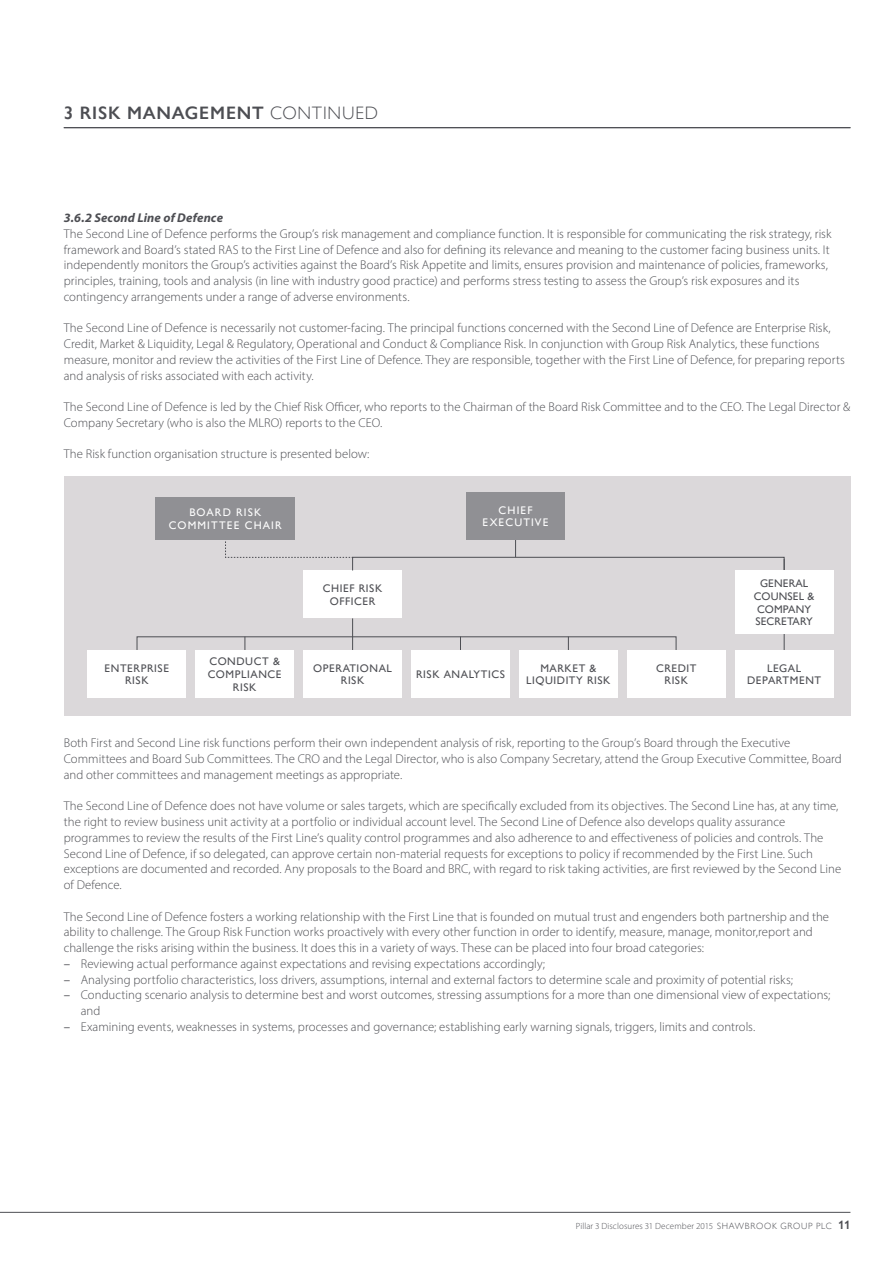
<style>
.page{position:relative;width:893px;height:1263px;background:#fff}
.page>*{position:absolute;margin:0;border:0;box-sizing:border-box;transform-origin:0 0}
.t1{font:600 18px "Gill Sans Nova";letter-spacing:.045em;color:#4d4e53}
.t2{font:300 12.75px/15.8px "Myriad Pro";letter-spacing:.005em;color:#4d4e53}
.t3{font:italic 700 12.75px "Myriad Pro";letter-spacing:.01em;color:#4d4e53}
.t4{font:500 10.95px/12.6px "Gill Sans Nova";letter-spacing:.05em;color:#4d4e53;text-align:center}
.t5{font:500 10.95px/12.6px "Gill Sans Nova";letter-spacing:.1em;color:#fff;text-align:center}
.t6{font:500 10.95px/12.6px "Gill Sans Nova";letter-spacing:.01em;color:#4d4e53;text-align:center}
.t7{font:300 9px "Myriad Pro";letter-spacing:.01em;color:#4d4e53}
.s1{font-weight:300}
.s2{font-weight:400}
.s3{font-family:"Gill Sans Nova"}
.s4{font-family:"Gill Sans Nova";font-weight:600;font-size:12px}
</style>
<div class="page">
<hr style="left:0;top:1212px;width:850px;height:1px;background:#4d4e53">
<div style="left:64px;top:477px;width:786px;height:239px;background:#dbd8da"></div>
<div style="left:195px;top:650px;width:99px;height:48px;background:#fff"></div>
<div style="left:87px;top:650px;width:99px;height:48px;background:#fff"></div>
<div style="left:303px;top:570px;width:99px;height:48px;background:#fff"></div>
<div style="left:303px;top:650px;width:99px;height:48px;background:#fff"></div>
<div style="left:519px;top:650px;width:99px;height:48px;background:#fff"></div>
<div style="left:627px;top:650px;width:99px;height:48px;background:#fff"></div>
<div style="left:352px;top:557px;width:432px;height:14px;border:1px solid #4d4e53"></div>
<svg style="left:515px;top:540px;width:1px;height:17px"></svg>
<hr style="left:784px;top:559px;width:1px;height:94px;background:#4d4e53">
<hr style="left:352px;top:618px;width:1px;height:32px;background:#4d4e53">
<svg style="left:460px;top:637px;width:1px;height:13px"></svg>
<svg style="left:568px;top:637px;width:1px;height:13px"></svg>
<svg style="left:245px;top:637px;width:1px;height:13px"></svg>
<div style="left:466px;top:492px;width:99px;height:48px;background:#909094"></div>
<div style="left:411px;top:650px;width:99px;height:48px;background:#fff"></div>
<svg style="left:225px;top:541px;width:128px;height:17px"></svg>
<div style="left:155px;top:497px;width:140px;height:43px;background:#909094"></div>
<div style="left:735px;top:570px;width:99px;height:64px;background:#fff"></div>
<div style="left:735px;top:650px;width:99px;height:48px;background:#fff"></div>
<hr style="left:64px;top:127px;width:786px;height:1px;background:#4d4e53">
<h1 class="t1" style="left:64px;top:102px;width:316px">3 RISK MANAGEMENT <span class="s1">CONTINUED</span></h1>
<p class="t3" style="left:64px;top:210px;width:161px">3.6.2 Second Line of Defence</p>
<p class="t2" style="left:64px;top:226px;width:769px">The Second Line of Defence performs the Group’s risk management and compliance function. It is responsible for communicating the risk strategy, risk framework and Board’s stated RAS to the First Line of Defence and also for defining its relevance and meaning to the customer facing business units. It independently monitors the Group’s activities against the Board’s Risk Appetite and limits, ensures provision and maintenance of policies, frameworks, principles, training, tools and analysis (in line with industry good practice) and performs stress testing to assess the Group’s risk exposures and its contingency arrangements under a range of adverse environments.</p>
<p class="t2" style="left:64px;top:320px;width:783px">The Second Line of Defence is necessarily not customer-facing. The principal functions concerned with the Second Line of Defence are Enterprise Risk, Credit, Market &amp; Liquidity, Legal &amp; Regulatory, Operational and Conduct &amp; Compliance Risk. In conjunction with Group Risk Analytics, these functions measure, monitor and review the activities of the First Line of Defence. They are responsible, together with the First Line of Defence, for preparing reports and analysis of risks associated with each activity.</p>
<p class="t2" style="left:64px;top:399px;width:788px">The Second Line of Defence is led by the Chief Risk Officer, who reports to the Chairman of the Board Risk Committee and to the CEO. The Legal Director &amp;<br>Company Secretary (who is also the MLRO) reports to the CEO.</p>
<p class="t2" style="left:64px;top:446px;width:307px">The Risk function organisation structure is presented below:</p>
<p class="t5" style="left:169px;top:506px;width:114px">BOARD RISK<br>COMMITTEE CHAIR</p>
<p class="t4" style="left:105px;top:661px;width:66px">ENTERPRISE<br>RISK</p>
<p class="t4" style="left:208px;top:655px;width:75px">CONDUCT &amp;<br>COMPLIANCE<br>RISK</p>
<p class="t4" style="left:323px;top:582px;width:61px">CHIEF RISK<br>OFFICER</p>
<p class="t5" style="left:483px;top:504px;width:67px">CHIEF<br>EXECUTIVE</p>
<p class="t4" style="left:313px;top:661px;width:80px">OPERATIONAL<br>RISK</p>
<p class="t4" style="left:526px;top:661px;width:86px">MARKET &amp;<br>LIQUIDITY RISK</p>
<p class="t4" style="left:656px;top:661px;width:42px">CREDIT<br>RISK</p>
<p class="t4" style="left:416px;top:668px;width:90px">RISK ANALYTICS</p>
<p class="t6" style="left:754px;top:577px;width:62px">GENERAL<br>COUNSEL &amp;<br>COMPANY<br>SECRETARY</p>
<p class="t4" style="left:747px;top:661px;width:75px">LEGAL<br>DEPARTMENT</p>
<p class="t2" style="left:64px;top:735px;width:779px">Both First and Second Line risk functions perform their own independent analysis of risk, reporting to the Group’s Board through the Executive<br>Committees and Board Sub Committees. The CRO and the Legal Director, who is also Company Secretary, attend the Group Executive Committee, Board and other committees and management meetings as appropriate.</p>
<p class="t2" style="left:64px;top:798px;width:779px">The Second Line of Defence does not have volume or sales targets, which are specifically excluded from its objectives. The Second Line has, at any time, the right to review business unit activity at a portfolio or individual account level. The Second Line of Defence also develops quality assurance programmes to review the results of the First Line’s quality control programmes and also adherence to and effectiveness of policies and controls. The Second Line of Defence, if so delegated, can approve certain non-material requests for exceptions to policy if recommended by the First Line. Such exceptions are documented and recorded. Any proposals to the Board and BRC, with regard to risk taking activities, are first reviewed by the Second Line of Defence.</p>
<p class="t2" style="left:64px;top:908px;width:767px">The Second Line of Defence fosters a working relationship with the First Line that is founded on mutual trust and engenders both partnership and the ability to challenge. The Group Risk Function works proactively with every other function in order to identify, measure, manage, monitor,report and challenge the risks arising within the business. It does this in a variety of ways. These can be placed into four broad categories:</p>
<p class="t2" style="left:64px;top:956px;width:483px"><span class="s2">–</span> Reviewing actual performance against expectations and revising expectations accordingly;</p>
<p class="t2" style="left:64px;top:971px;width:731px"><span class="s2">–</span> Analysing portfolio characteristics, loss drivers, assumptions, internal and external factors to determine scale and proximity of potential risks;</p>
<p class="t2" style="left:81px;top:987px;width:751px;text-indent:-17px"><span class="s2">–</span> Conducting scenario analysis to determine best and worst outcomes, stressing assumptions for a more than one dimensional view of expectations; and</p>
<p class="t2" style="left:64px;top:1019px;width:693px"><span class="s2">–</span> Examining events, weaknesses in systems, processes and governance; establishing early warning signals, triggers, limits and controls.</p>
<p class="t7" style="left:576px;top:1221px;width:276px">Pillar 3 Disclosures 31 December 2015 <span class="s3">SHAWBROOK GROUP PLC</span> <span class="s4">11</span></p>
</div>
